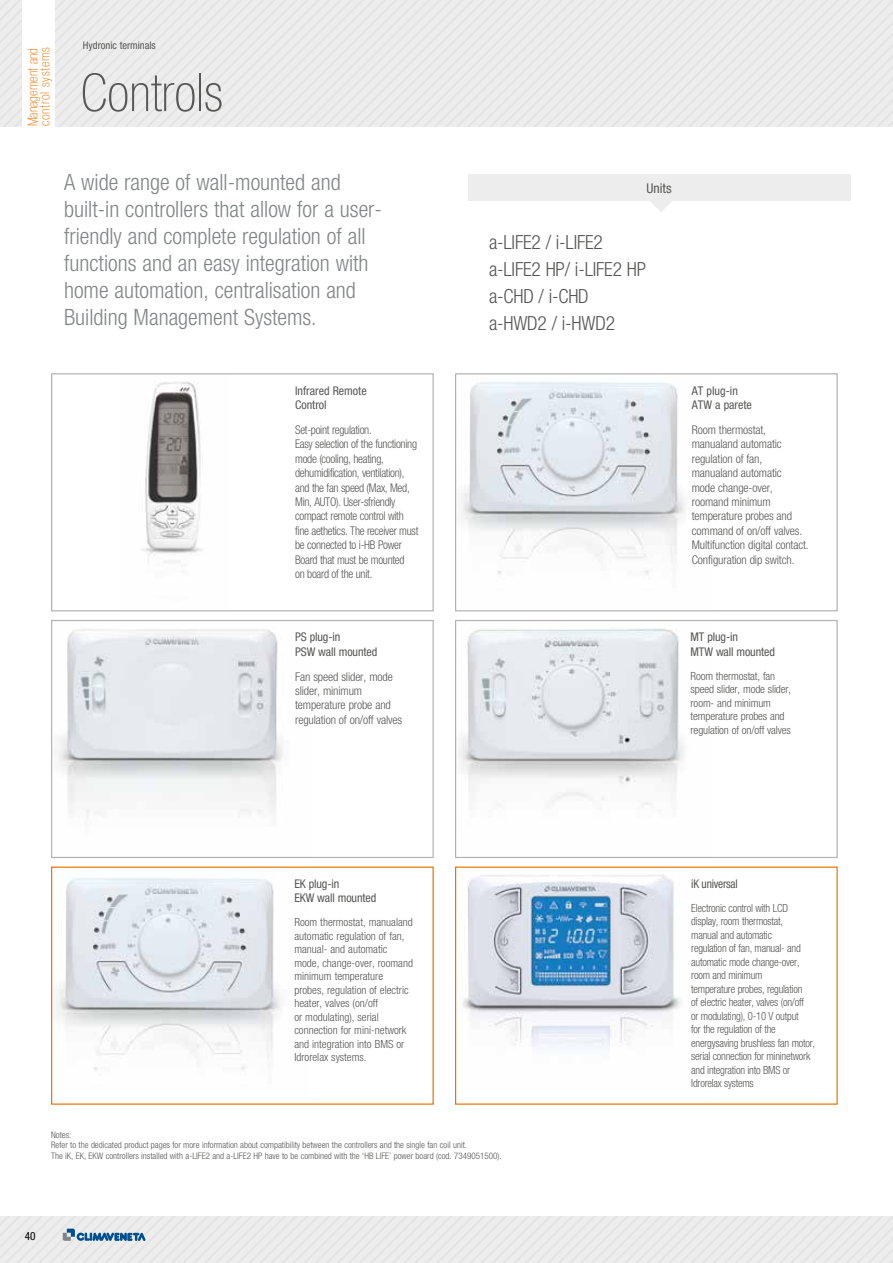
<style>
.page{position:relative;width:893px;height:1263px;background:#fff}
.page>*{position:absolute;margin:0;border:0;box-sizing:border-box;transform-origin:0 0}
.t1{font:100 condensed 52.5px "Helvetica Neue LT Std";color:#575756}
.t2{font:300 condensed 22.5px/27px "Helvetica Neue LT Std";color:#828586}
.t3{font:300 condensed 19.5px/27px "Helvetica Neue LT Std";letter-spacing:-.01em;color:#575756}
.t4{font:100 condensed 13.5px/12px "Helvetica Neue LTW1 G";letter-spacing:.045em;color:#ee7201}
.t5{font:condensed 13.5px "Helvetica Neue LT Std";color:#575756}
.t6{font:300 condensed 12px/14.4px "Helvetica Neue LT Std";letter-spacing:-.01em;color:#575756}
.t7{font:300 condensed 12px/14.4px "Helvetica Neue LT Std";letter-spacing:-.01em;color:#575756;scale:.95 1}
.t8{font:condensed 12px/14.4px "Helvetica Neue LT Std";letter-spacing:-.01em;color:#575756}
.t9{font:condensed 12px "Helvetica Neue LT Std";letter-spacing:-.01em;color:#575756;scale:.95 1}
.t10{font:300 condensed 11.25px/13.5px "Helvetica Neue LT Std";letter-spacing:-.01em;color:#575756}
.t11{font:300 condensed 11.25px/13.5px "Helvetica Neue LT Std";letter-spacing:-.01em;color:#575756;scale:.95 1}
.t12{font:condensed 11.25px "Helvetica Neue LT Std";color:#000}
.t13{font:condensed 10.5px "Helvetica Neue LT Std";color:#575756}
.t14{font:300 condensed 9px/10.8px "Helvetica Neue LT Std";color:#575756}
</style>
<div class="page">
<svg style="left:0;top:0;width:893px;height:126px;background:#eaeaea"></svg>
<svg style="left:0;top:1216px;width:893px;height:47px;background:#e7e8e9"></svg>
<div style="left:22px;top:0;width:33px;height:126px;background:#fff"></div>
<img style="left:142px;top:381px;width:60px;height:183px">
<div style="left:51px;top:373px;width:383px;height:238px;border:1px solid #b2b2b2"></div>
<img style="left:58px;top:878px;width:223px;height:193px">
<div style="left:51px;top:866px;width:383px;height:239px;border:1px solid #ee7201"></div>
<img style="left:463px;top:874px;width:218px;height:175px">
<div style="left:455px;top:866px;width:383px;height:239px;border:1px solid #ee7201"></div>
<img style="left:58px;top:629px;width:225px;height:189px">
<div style="left:51px;top:620px;width:383px;height:238px;border:1px solid #b2b2b2"></div>
<img style="left:462px;top:382px;width:223px;height:193px">
<div style="left:455px;top:373px;width:383px;height:238px;border:1px solid #b2b2b2"></div>
<img style="left:458px;top:628px;width:226px;height:178px">
<div style="left:455px;top:620px;width:383px;height:238px;border:1px solid #b2b2b2"></div>
<svg style="left:650px;top:201px;width:22px;height:11px"></svg>
<div style="left:468px;top:174px;width:382px;height:27px;background:#ededed"></div>
<p class="t4" style="left:27px;top:126px;width:81px;rotate:-90deg">Management and control systems</p>
<p class="t13" style="left:83px;top:39px;width:74px">Hydronic terminals</p>
<h1 class="t1" style="left:81px;top:63px;width:143px">Controls</h1>
<h2 class="t2" style="left:64px;top:169px;width:319px">A wide range of wall-mounted and built-in controllers that allow for a user&shy;friendly and complete regulation of all functions and an easy integration with home automation, centralisation and Building Management Systems.</h2>
<p class="t8" style="left:295px;top:383px;width:73px">Infrared Remote<br>Control</p>
<p class="t7" style="left:295px;top:422px;width:131px">Set-point regulation.<br>Easy selection of the functioning mode (cooling, heating, dehumidification, ventilation), and the fan speed (Max, Med,<br>Min, AUTO). User-sfriendly compact remote control with fine aethetics. The receiver must be connected to i-HB Power<br>Board that must be mounted<br>on board of the unit.</p>
<p class="t8" style="left:295px;top:630px;width:84px">PS plug-in<br>PSW wall mounted</p>
<p class="t6" style="left:295px;top:669px;width:109px">Fan speed slider, mode slider, minimum temperature probe and regulation of on/off valves</p>
<p class="t5" style="left:647px;top:180px;width:27px">Units</p>
<h3 class="t3" style="left:489px;top:228px;width:159px">a-LIFE2 / i-LIFE2 a-LIFE2 HP/ i-LIFE2 HP a-CHD / i-CHD a-HWD2 / i-HWD2</h3>
<p class="t8" style="left:692px;top:383px;width:62px">AT plug-in<br>ATW a parete</p>
<p class="t6" style="left:692px;top:422px;width:118px">Room thermostat, manualand automatic regulation of fan, manualand automatic<br>mode change-over, roomand minimum temperature probes and command of on/off valves.<br>Multifunction digital contact.<br>Configuration dip switch.</p>
<p class="t8" style="left:691px;top:630px;width:86px">MT plug-in<br>MTW wall mounted</p>
<p class="t10" style="left:691px;top:669px;width:102px">Room thermostat, fan speed slider, mode slider, room- and minimum temperature probes and regulation of on/off valves</p>
<p class="t8" style="left:294px;top:876px;width:83px">EK plug-in<br>EKW wall mounted</p>
<p class="t10" style="left:294px;top:915px;width:120px">Room thermostat, manualand automatic regulation of fan, manual- and automatic mode, change-over, roomand minimum temperature probes, regulation of electric heater, valves (on/off<br>or modulating), serial connection for mini-network and integration into BMS or<br>Idrorelax systems.</p>
<p class="t14" style="left:51px;top:1129px;width:452px">Notes:<br>Refer to the dedicated product pages for more information about compatibility between the controllers and the single fan coil unit.<br>The iK, EK, EKW controllers installed with a-LIFE2 and a-LIFE2 HP have to be combined with the ‘HB LIFE’ power board (cod. 7349051500).</p>
<p class="t12" style="left:25px;top:1229px;width:12px">40</p>
<p class="t9" style="left:691px;top:877px;width:50px">iK universal</p>
<p class="t11" style="left:691px;top:901px;width:132px">Electronic control with LCD display, room thermostat,<br>manual and automatic<br>regulation of fan, manual- and automatic mode change-over, room and minimum<br>temperature probes, regulation<br>of electric heater, valves (on/off<br>or modulating), 0-10 V output<br>for the regulation of the energysaving brushless fan motor, serial connection for mininetwork and integration into BMS or<br>Idrorelax systems</p>
</div>
